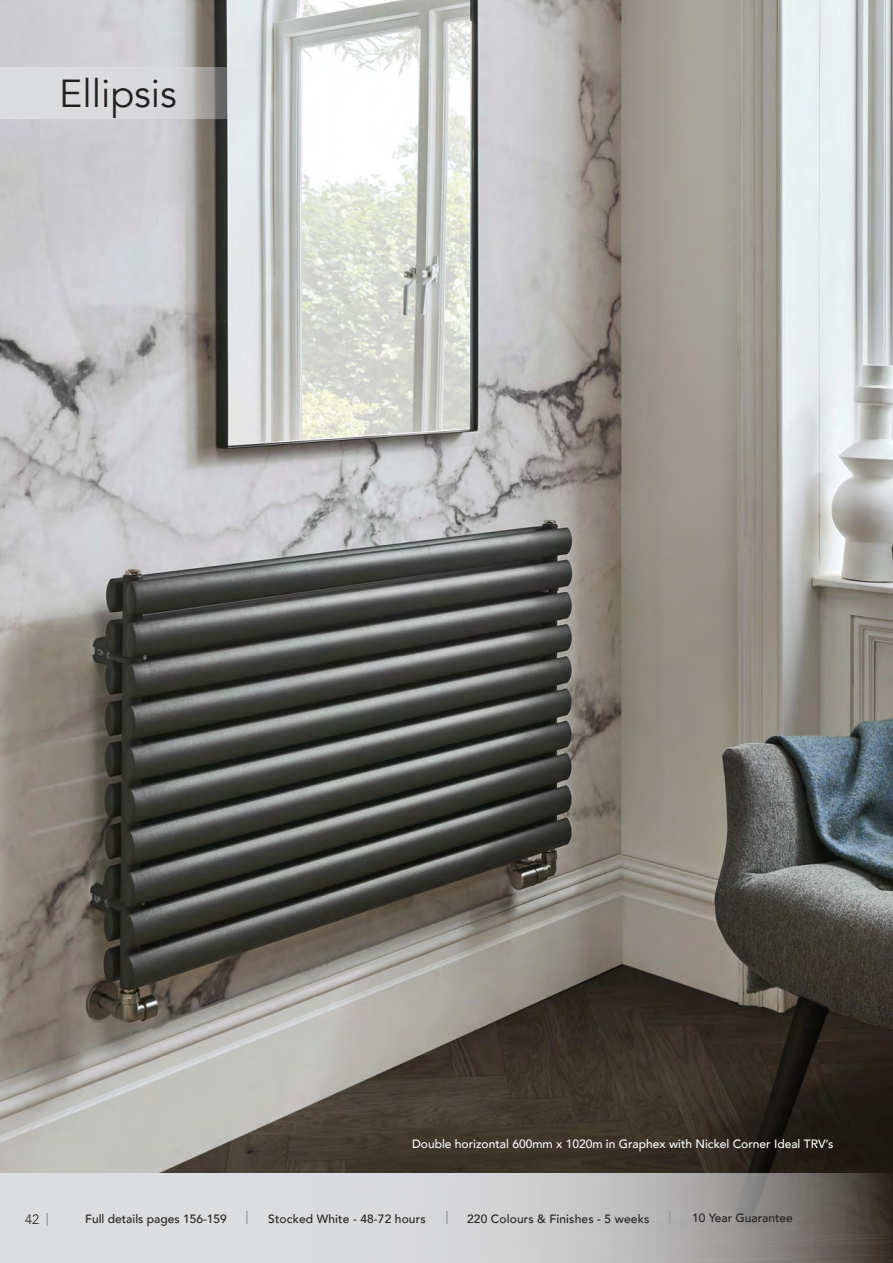
<style>
.page{position:relative;width:893px;height:1263px;background:#fff}
.page>*{position:absolute;margin:0;border:0;box-sizing:border-box;transform-origin:0 0}
.t1{font:39px "Avenir";color:#231f20}
.t2{font:300 13.5px "Avenir";color:#231f20}
.t3{font:500 12px "Avenir";letter-spacing:.01em;color:#231f20}
.t4{font:500 12px "Avenir";color:#fff}
</style>
<div class="page">
<img style="left:0;top:0;width:893px;height:1174px">
<svg style="left:0;top:68px;width:265px;height:51px;background:#cfd0d2"></svg>
<svg style="left:0;top:1174px;width:893px;height:89px;background:#bfbebe"></svg>
<svg style="left:246px;top:1211px;width:1px;height:13px"></svg>
<svg style="left:446px;top:1211px;width:1px;height:13px"></svg>
<svg style="left:47px;top:1213px;width:1px;height:13px"></svg>
<svg style="left:669px;top:1211px;width:1px;height:13px"></svg>
<p class="t1" style="left:59px;top:70px;width:119px">Ellipsis</p>
<p class="t4" style="left:412px;top:1133px;width:423px">Double horizontal 600mm x 1020m in Graphex with Nickel Corner Ideal TRV’s</p>
<p class="t2" style="left:25px;top:1211px;width:16px">42</p>
<p class="t3" style="left:85px;top:1208px;width:143px">Full details pages 156-159</p>
<p class="t3" style="left:268px;top:1208px;width:159px">Stocked White - 48-72 hours</p>
<p class="t3" style="left:467px;top:1208px;width:184px">220 Colours &amp; Finishes - 5 weeks</p>
<p class="t3" style="left:692px;top:1207px;width:102px">10 Year Guarantee</p>
</div>
